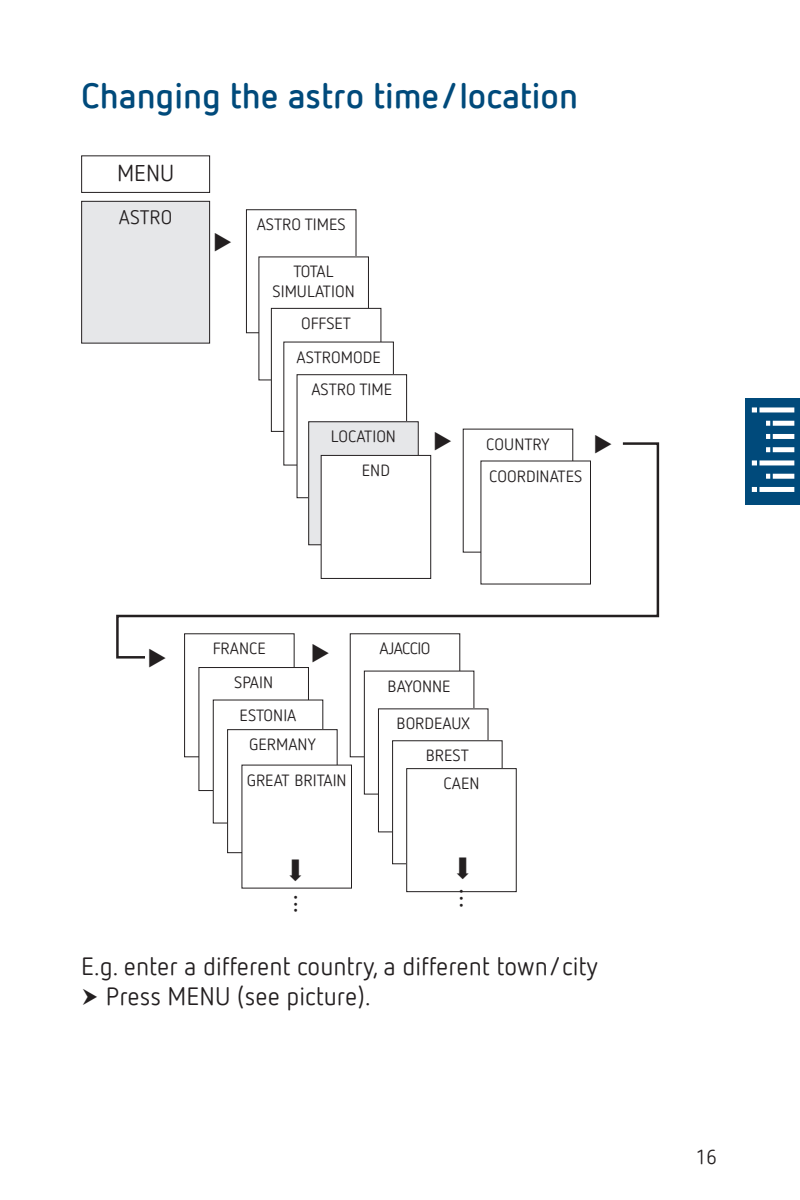
<style>
.page{position:relative;width:800px;height:1200px;background:#fff}
.page>*{position:absolute;margin:0;border:0;box-sizing:border-box;transform-origin:0 0}
.t1{font:700 35px "Netto Offc Pro";color:#004a7b}
.t2{font:30px "Netto Offc Pro";color:#231f20}
.t3{font:25px/30px "Netto Offc Pro";color:#231f20}
.t4{font:22.75px "Netto Offc Pro";color:#231f20}
.t5{font:20px "Netto Offc Pro";color:#231f20}
.t6{font:19.5px "Netto Offc Pro";color:#231f20}
.t7{font:16.25px/32px "Netto Offc Pro";color:#231f20}
.t8{font:16.25px "Netto Offc Pro";letter-spacing:-.04em;color:#231f20}
</style>
<div class="page">
<div style="left:745px;top:398px;width:55px;height:106px;background:#004a7b"></div>
<div style="left:752px;top:407px;width:42px;height:5px;background:#fff"></div>
<div style="left:766px;top:421px;width:28px;height:5px;background:#fff"></div>
<div style="left:766px;top:434px;width:28px;height:5px;background:#fff"></div>
<div style="left:766px;top:447px;width:28px;height:5px;background:#fff"></div>
<div style="left:766px;top:474px;width:28px;height:5px;background:#fff"></div>
<div style="left:752px;top:460px;width:42px;height:5px;background:#fff"></div>
<div style="left:752px;top:487px;width:42px;height:5px;background:#fff"></div>
<hr style="left:757px;top:406px;width:3px;height:92px;background:#004a7b">
<hr style="left:770px;top:419px;width:3px;height:36px;background:#004a7b">
<hr style="left:770px;top:470px;width:3px;height:14px;background:#004a7b">
<div style="left:82px;top:201px;width:128px;height:142px;background:#e6e7e9"></div>
<div style="left:81px;top:201px;width:129px;height:143px;border:1px solid #231f20"></div>
<div style="left:81px;top:155px;width:129px;height:38px;border:1px solid #231f20"></div>
<div style="left:246px;top:209px;width:111px;height:124px;border:1px solid #231f20"></div>
<div style="left:259px;top:257px;width:109px;height:123px;background:#fff"></div>
<div style="left:271px;top:308px;width:110px;height:124px;border:1px solid #231f20"></div>
<div style="left:284px;top:342px;width:109px;height:123px;background:#fff"></div>
<div style="left:297px;top:374px;width:110px;height:124px;border:1px solid #231f20"></div>
<div style="left:309px;top:422px;width:109px;height:123px;background:#e6e7e9"></div>
<div style="left:308px;top:421px;width:111px;height:124px;border:1px solid #231f20"></div>
<div style="left:198px;top:667px;width:111px;height:124px;border:1px solid #231f20"></div>
<div style="left:213px;top:700px;width:110px;height:123px;background:#fff"></div>
<div style="left:213px;top:700px;width:110px;height:124px;border:1px solid #231f20"></div>
<div style="left:228px;top:730px;width:109px;height:123px;background:#fff"></div>
<div style="left:227px;top:729px;width:111px;height:124px;border:1px solid #231f20"></div>
<div style="left:242px;top:765px;width:110px;height:123px;background:#fff"></div>
<div style="left:364px;top:671px;width:110px;height:124px;border:1px solid #231f20"></div>
<div style="left:378px;top:709px;width:110px;height:123px;background:#fff"></div>
<div style="left:378px;top:708px;width:111px;height:124px;border:1px solid #231f20"></div>
<div style="left:393px;top:741px;width:109px;height:123px;background:#fff"></div>
<div style="left:392px;top:740px;width:111px;height:124px;border:1px solid #231f20"></div>
<div style="left:407px;top:769px;width:109px;height:123px;background:#fff"></div>
<div style="left:406px;top:768px;width:111px;height:124px;border:1px solid #231f20"></div>
<svg style="left:116px;top:441px;width:544px;height:219px"></svg>
<svg style="left:435px;top:441px;width:16px;height:9px"></svg>
<svg style="left:595px;top:441px;width:16px;height:12px"></svg>
<svg style="left:149px;top:648px;width:17px;height:12px"></svg>
<svg style="left:313px;top:643px;width:16px;height:17px"></svg>
<h1 class="t1" style="left:81px;top:73px;width:498px">Changing the astro time/location</h1>
<h3 class="t4" style="left:117px;top:159px;width:59px">MENU</h3>
<p class="t6" style="left:119px;top:205px;width:55px">ASTRO</p>
<p class="t7" style="left:257px;top:208px;width:91px">ASTRO TIMES</p>
<p class="t7" style="left:273px;top:261px;width:84px;line-height:19.5px;text-align:center">TOTAL<br>SIMULATION</p>
<p class="t7" style="left:301px;top:307px;width:51px">OFFSET</p>
<p class="t7" style="left:296px;top:340px;width:86px">ASTROMODE</p>
<p class="t7" style="left:311px;top:373px;width:82px">ASTRO TIME</p>
<p class="t7" style="left:362px;top:419px;width:36px;line-height:33.8px;text-indent:-31px">LOCATION<br>END</p>
<p class="t7" style="left:486px;top:427px;width:97px">COUNTRY<br>COORDINATES</p>
<p class="t7" style="left:213px;top:632px;width:55px">FRANCE</p>
<p class="t7" style="left:234px;top:666px;width:40px">SPAIN</p>
<p class="t7" style="left:240px;top:698px;width:58px">ESTONIA</p>
<p class="t7" style="left:247px;top:726px;width:101px;line-height:35.5px">GERMANY<br>GREAT BRITAIN</p>
<p class="t8" style="left:380px;top:638px;width:52px">AJACCIO</p>
<p class="t7" style="left:388px;top:669px;width:65px">BAYONNE</p>
<p class="t7" style="left:397px;top:707px;width:75px;text-align:right">BORDEAUX<br>BREST</p>
<p class="t7" style="left:443px;top:767px;width:38px">CAEN</p>
<h2 class="t2" style="left:325px;top:894px;width:22px;rotate:90deg">...</h2>
<h2 class="t2" style="left:490px;top:888px;width:22px;rotate:90deg">...</h2>
<h3 class="t3" style="left:106px;top:950px;width:494px;text-indent:-25px">E.g. enter a different country, a different town/city<br>Press MENU (see picture).</h3>
<p class="t5" style="left:696px;top:1144px;width:23px">16</p>
</div>
